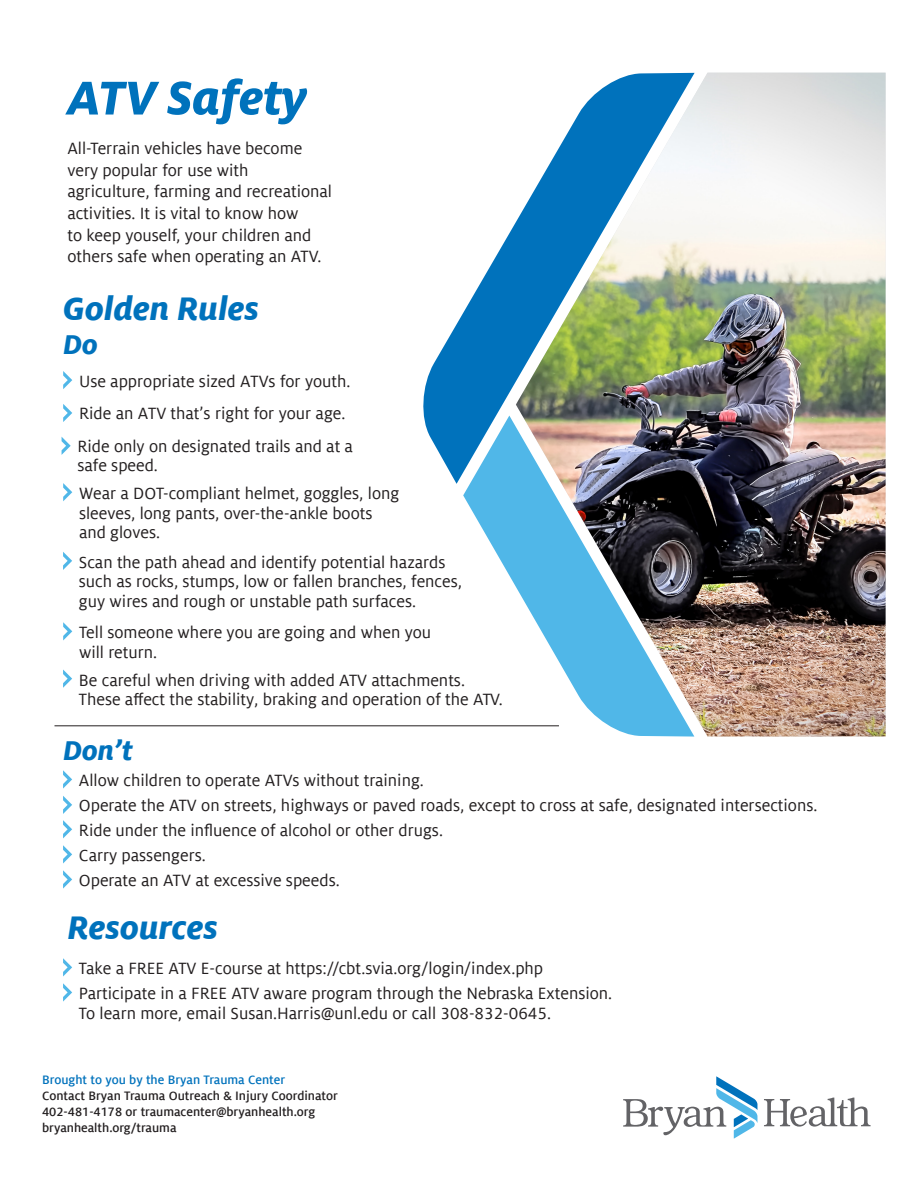
<style>
.page{position:relative;width:918px;height:1188px;background:#fff}
.page>*{position:absolute;margin:0;border:0;box-sizing:border-box;transform-origin:0 0}
.t1{font:italic 800 52.5px "Milo Offc";color:#0072bc}
.t2{font:italic 800 36px "Milo Offc";color:#0072bc}
.t3{font:italic 800 30px "Milo Offc";color:#0072bc}
.t4{font:18px/19.5px "Milo Offc";color:#231f20}
.t5{font:500 13.5px/16.2px "Milo Offc";color:#231f20}
.s1{color:#0072bc}
</style>
<div class="page">
<img style="left:694px;top:73px;width:192px;height:663px">
<svg style="left:463px;top:484px;width:231px;height:253px"></svg>
<img style="left:423px;top:73px;width:272px;height:411px">
<svg style="left:63px;top:371px;width:9px;height:18px"></svg>
<svg style="left:63px;top:404px;width:9px;height:18px"></svg>
<svg style="left:62px;top:437px;width:9px;height:18px"></svg>
<svg style="left:63px;top:483px;width:9px;height:18px"></svg>
<svg style="left:63px;top:552px;width:9px;height:18px"></svg>
<svg style="left:63px;top:622px;width:9px;height:18px"></svg>
<svg style="left:63px;top:670px;width:9px;height:18px"></svg>
<svg style="left:63px;top:770px;width:9px;height:19px"></svg>
<svg style="left:63px;top:796px;width:9px;height:18px"></svg>
<svg style="left:63px;top:820px;width:9px;height:18px"></svg>
<svg style="left:63px;top:845px;width:9px;height:19px"></svg>
<svg style="left:63px;top:958px;width:9px;height:18px"></svg>
<svg style="left:63px;top:870px;width:9px;height:19px"></svg>
<svg style="left:63px;top:983px;width:9px;height:19px"></svg>
<hr style="left:55px;top:725px;width:504px;height:1px;background:#231f20">
<svg style="left:623px;top:1076px;width:134px;height:63px"></svg>
<svg style="left:764px;top:1098px;width:107px;height:29px"></svg>
<p class="t1" style="left:67px;top:68px;width:241px">ATV Safety</p>
<p class="t4" style="left:67px;top:138px;width:266px;line-height:21.6px">All-Terrain vehicles have become very popular for use with agriculture, farming and recreational activities. It is vital to know how<br>to keep youself, your children and others safe when operating an ATV.</p>
<p class="t2" style="left:63px;top:288px;width:198px">Golden Rules</p>
<p class="t3" style="left:63px;top:327px;width:36px">Do</p>
<p class="t4" style="left:77px;top:365px;width:277px;line-height:32.5px">Use appropriate sized ATVs for youth.<br>Ride an ATV that’s right for your age.<br>Ride only on designated trails and at a</p>
<p class="t4" style="left:77px;top:452px;width:323px;line-height:27.9px">safe speed.<br>Wear a DOT-compliant helmet, goggles, long</p>
<p class="t4" style="left:79px;top:504px;width:295px">sleeves, long pants, over-the-ankle boots and gloves.</p>
<p class="t4" style="left:79px;top:553px;width:385px">Scan the path ahead and identify potential hazards such as rocks, stumps, low or fallen branches, fences, guy wires and rough or unstable path surfaces.</p>
<p class="t4" style="left:79px;top:623px;width:354px">Tell someone where you are going and when you will return.</p>
<p class="t4" style="left:79px;top:671px;width:425px">Be careful when driving with added ATV attachments.<br>These affect the stability, braking and operation of the ATV.</p>
<p class="t3" style="left:63px;top:733px;width:71px">Don’t</p>
<p class="t4" style="left:79px;top:771px;width:346px">Allow children to operate ATVs without training.</p>
<p class="t4" style="left:79px;top:796px;width:740px">Operate the ATV on streets, highways or paved roads, except to cross at safe, designated intersections.</p>
<p class="t4" style="left:79px;top:821px;width:366px">Ride under the influence of alcohol or other drugs.</p>
<p class="t4" style="left:79px;top:846px;width:128px">Carry passengers.</p>
<p class="t4" style="left:79px;top:871px;width:262px">Operate an ATV at excessive speeds.</p>
<p class="t2" style="left:67px;top:907px;width:152px">Resources</p>
<p class="t4" style="left:79px;top:959px;width:466px">Take a FREE ATV E-course at https://cbt.svia.org/login/index.php</p>
<p class="t4" style="left:79px;top:984px;width:535px">Participate in a FREE ATV aware program through the Nebraska Extension.<br>To learn more, email Susan.Harris@unl.edu or call 308-832-0645.</p>
<p class="t5" style="left:42px;top:1072px;width:297px"><span class="s1">Brought to you by the Bryan Trauma Center<br></span>Contact Bryan Trauma Outreach &amp; Injury Coordinator 402-481-4178 or traumacenter@bryanhealth.org bryanhealth.org/trauma</p>
</div>
